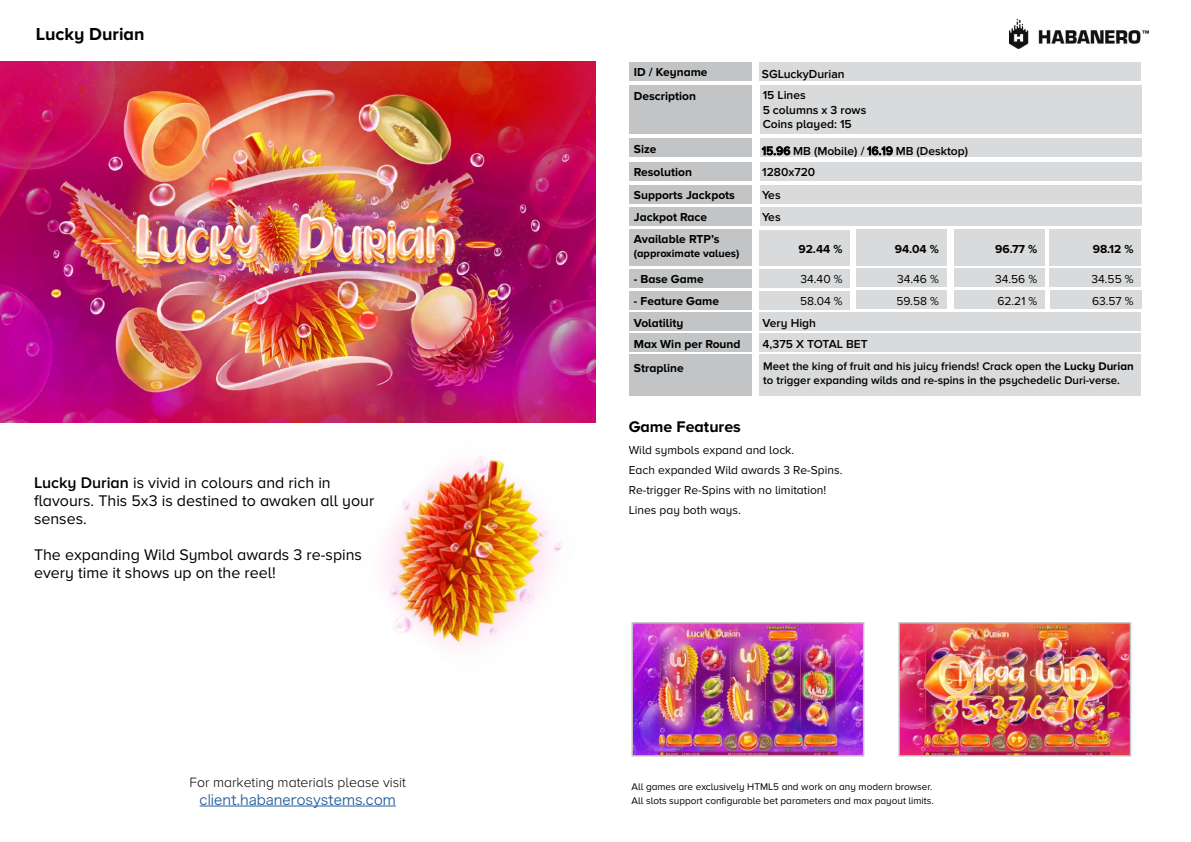
<style>
.page{position:relative;width:1191px;height:842px;background:#fff}
.page>*{position:absolute;margin:0;border:0;box-sizing:border-box;transform-origin:0 0}
.t1{font:700 18px "Proxima Nova A";color:#000}
.t2{font:16px/18px "Proxima Nova A";color:#000}
.t3{font:700 16px "Proxima Nova A";color:#000}
.t4{font:300 14px "Proxima Nova A";color:#000}
.t5{font:14px "Hiragino Sans GB W3";color:#215e9e}
.t6{font:12px/22px "Proxima Nova A";color:#000}
.t7{font:700 12px/22.7px "Proxima Nova A";color:#000}
.t8{font:600 12px/22.2px "Proxima Nova A";color:#000}
.t9{font:600 12px "Proxima Nova";color:#000}
.t10{font:600 11.5px/14.4px "Proxima Nova A";color:#000}
.t11{font:700 11px "Proxima Nova A";color:#000}
.t12{font:10px/14px "Proxima Nova A";color:#000}
.s1{font-weight:600}
.s2{font-weight:500}
.s3{font-weight:700}
</style>
<div class="page">
<hr style="left:200px;top:806px;width:196px;height:1px;background:#215e9e">
<img style="left:1009px;top:19px;width:139px;height:29px">
<div style="left:630px;top:85px;width:122px;height:49px;background:#c2c4c6"></div>
<div style="left:760px;top:85px;width:381px;height:49px;background:#d9dadb"></div>
<div style="left:630px;top:138px;width:122px;height:19px;background:#c2c4c6"></div>
<div style="left:629px;top:162px;width:123px;height:19px;background:#c2c4c6"></div>
<div style="left:629px;top:185px;width:123px;height:18px;background:#c2c4c6"></div>
<div style="left:629px;top:207px;width:123px;height:19px;background:#c2c4c6"></div>
<div style="left:760px;top:138px;width:381px;height:19px;background:#d9dadb"></div>
<div style="left:760px;top:162px;width:381px;height:19px;background:#d9dadb"></div>
<div style="left:760px;top:185px;width:381px;height:18px;background:#d9dadb"></div>
<div style="left:760px;top:207px;width:381px;height:19px;background:#d9dadb"></div>
<div style="left:629px;top:312px;width:123px;height:19px;background:#c2c4c6"></div>
<div style="left:630px;top:333px;width:122px;height:19px;background:#c2c4c6"></div>
<div style="left:759px;top:312px;width:382px;height:19px;background:#d9dadb"></div>
<div style="left:759px;top:333px;width:382px;height:19px;background:#d9dadb"></div>
<div style="left:630px;top:354px;width:122px;height:42px;background:#c2c4c6"></div>
<div style="left:759px;top:354px;width:382px;height:42px;background:#d9dadb"></div>
<div style="left:630px;top:62px;width:122px;height:18px;background:#c2c4c6"></div>
<div style="left:759px;top:62px;width:382px;height:18px;background:#d9dadb"></div>
<img style="left:900px;top:624px;width:229px;height:130px">
<div style="left:898px;top:622px;width:233px;height:134px;border:1px solid #c2c4c6"></div>
<img style="left:633px;top:624px;width:229px;height:130px">
<div style="left:631px;top:622px;width:233px;height:134px;border:1px solid #c2c4c6"></div>
<div style="left:629px;top:269px;width:123px;height:19px;background:#c2c4c6"></div>
<div style="left:630px;top:291px;width:122px;height:19px;background:#c2c4c6"></div>
<div style="left:759px;top:269px;width:91px;height:19px;background:#d9dadb"></div>
<div style="left:759px;top:291px;width:91px;height:19px;background:#d9dadb"></div>
<div style="left:855px;top:268px;width:91px;height:19px;background:#d9dadb"></div>
<div style="left:855px;top:290px;width:91px;height:19px;background:#d9dadb"></div>
<div style="left:953px;top:268px;width:91px;height:19px;background:#d9dadb"></div>
<div style="left:953px;top:290px;width:91px;height:19px;background:#d9dadb"></div>
<div style="left:1049px;top:268px;width:92px;height:19px;background:#d9dadb"></div>
<div style="left:1049px;top:290px;width:92px;height:19px;background:#d9dadb"></div>
<div style="left:629px;top:229px;width:123px;height:37px;background:#c2c4c6"></div>
<div style="left:759px;top:230px;width:91px;height:36px;background:#d9dadb"></div>
<div style="left:855px;top:229px;width:91px;height:37px;background:#d9dadb"></div>
<div style="left:953px;top:229px;width:91px;height:37px;background:#d9dadb"></div>
<div style="left:1049px;top:229px;width:92px;height:37px;background:#d9dadb"></div>
<img style="left:0;top:62px;width:595px;height:360px">
<img style="left:327px;top:415px;width:269px;height:233px">
<h1 class="t1" style="left:36px;top:23px;width:110px">Lucky Durian</h1>
<h2 class="t2" style="left:34px;top:474px;width:342px"><span class="s1">Lucky Durian</span> is vivid in colours and rich in flavours. This 5x3 is destined to awaken all your senses.</h2>
<h2 class="t2" style="left:34px;top:546px;width:329px">The expanding Wild Symbol awards 3 re-spins every time it shows up on the reel!</h2>
<p class="t4" style="left:189px;top:774px;width:218px">For marketing materials please visit</p>
<p class="t5" style="left:200px;top:791px;width:198px">client.habanerosystems.com</p>
<p class="t7" style="left:634px;top:61px;width:75px">ID / Keyname</p>
<p class="t9" style="left:762px;top:67px;width:84px">SGLuckyDurian</p>
<p class="t7" style="left:634px;top:85px;width:64px">Description</p>
<p class="t8" style="left:762px;top:88px;width:105px;line-height:14.4px">15 Lines<br>5 columns x 3 rows<br>Coins played: 15</p>
<p class="t7" style="left:634px;top:138px;width:103px">Size<br>Resolution<br>Supports Jackpots<br>Jackpot Race</p>
<p class="t8" style="left:762px;top:140px;width:208px"><span class="s2">15.96</span> MB (Mobile) / <span class="s2">16.19</span> MB (Desktop)<br>1280x720<br>Yes<br>Yes</p>
<p class="t7" style="left:634px;top:228px;width:87px">Available RTP’s</p>
<p class="t11" style="left:634px;top:247px;width:107px">(approximate values)</p>
<p class="t7" style="left:634px;top:268px;width:71px">- Base Game</p>
<p class="t7" style="left:634px;top:290px;width:87px">- Feature Game</p>
<p class="t7" style="left:798px;top:238px;width:46px">92.44 %</p>
<p class="t7" style="left:895px;top:237px;width:46px">94.04 %</p>
<p class="t7" style="left:995px;top:237px;width:44px">96.77 %</p>
<p class="t7" style="left:1092px;top:237px;width:42px">98.12 %</p>
<p class="t6" style="left:800px;top:268px;width:44px">34.40 %<br>58.04 %</p>
<p class="t6" style="left:896px;top:268px;width:44px">34.46 %<br>59.58 %</p>
<p class="t6" style="left:995px;top:268px;width:44px">34.56 %<br>62.21 %</p>
<p class="t6" style="left:1091px;top:268px;width:44px">34.55 %<br>63.57 %</p>
<p class="t7" style="left:634px;top:312px;width:108px;line-height:21px">Volatility<br>Max Win per Round</p>
<p class="t8" style="left:762px;top:312px;width:107px;line-height:21px">Very High<br>4,375 X TOTAL BET</p>
<p class="t7" style="left:634px;top:357px;width:51px">Strapline</p>
<p class="t10" style="left:763px;top:359px;width:372px">Meet the king of fruit and his juicy friends! Crack open the <span class="s3">Lucky Durian </span>to trigger expanding wilds and re-spins in the psychedelic Duri-verse.</p>
<h2 class="t3" style="left:628px;top:418px;width:114px">Game Features</h2>
<p class="t6" style="left:628px;top:441px;width:215px;line-height:20px">Wild symbols expand and lock.<br>Each expanded Wild awards 3 Re-Spins.<br>Re-trigger Re-Spins with no limitation!<br>Lines pay both ways.</p>
<p class="t12" style="left:631px;top:780px;width:304px">All games are exclusively HTML5 and work on any modern browser.<br>All slots support configurable bet parameters and max payout limits.</p>
</div>
